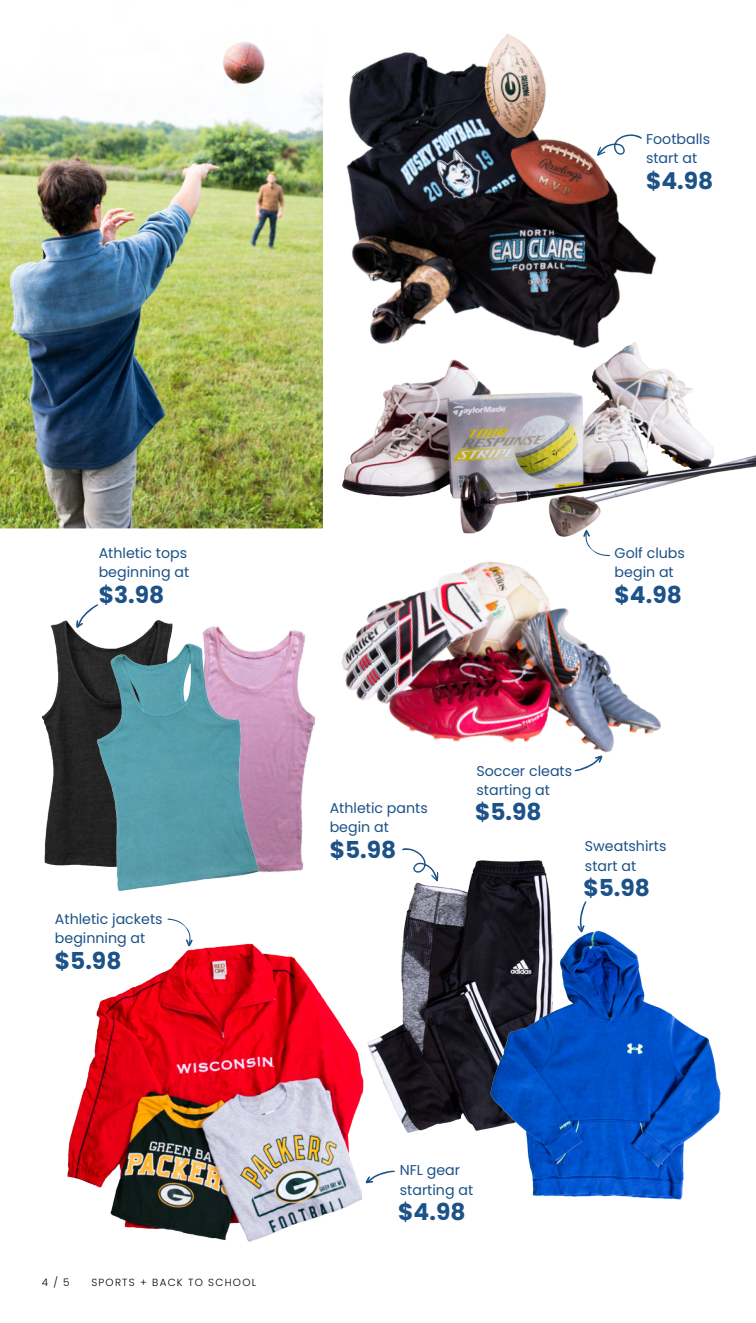
<style>
.page{position:relative;width:756px;height:1323px;background:#fff}
.page>*{position:absolute;margin:0;border:0;box-sizing:border-box;transform-origin:0 0}
.t1{font:700 23.28px "Poppins";color:#1c5288}
.t2{font:14.17px/19.4px "Poppins";color:#1c5288}
.t3{font:300 10.33px "Poppins";letter-spacing:.12em;color:#000}
</style>
<div class="page">
<img style="left:0;top:47px;width:322px;height:481px">
<img style="left:342px;top:387px;width:414px;height:147px">
<img style="left:341px;top:534px;width:320px;height:238px">
<img style="left:67px;top:944px;width:297px;height:297px">
<img style="left:367px;top:861px;width:185px;height:271px">
<img style="left:491px;top:930px;width:230px;height:269px">
<svg style="left:574px;top:755px;width:29px;height:16px"></svg>
<img style="left:42px;top:620px;width:118px;height:247px">
<img style="left:160px;top:620px;width:156px;height:253px">
<img style="left:98px;top:644px;width:160px;height:247px">
<svg style="left:577px;top:901px;width:9px;height:32px"></svg>
<svg style="left:402px;top:848px;width:36px;height:33px"></svg>
<svg style="left:365px;top:1171px;width:30px;height:13px"></svg>
<svg style="left:167px;top:918px;width:26px;height:29px"></svg>
<svg style="left:583px;top:530px;width:27px;height:26px"></svg>
<svg style="left:76px;top:604px;width:22px;height:24px"></svg>
<img style="left:231px;top:42px;width:457px;height:411px">
<img style="left:478px;top:34px;width:75px;height:108px">
<svg style="left:597px;top:134px;width:45px;height:22px"></svg>
<p class="t2" style="left:646px;top:129px;width:66px">Footballs start at</p>
<h1 class="t1" style="left:646px;top:167px;width:69px">$4.98</h1>
<p class="t2" style="left:99px;top:543px;width:92px">Athletic tops beginning at</p>
<h1 class="t1" style="left:99px;top:581px;width:67px">$3.98</h1>
<p class="t2" style="left:55px;top:909px;width:109px">Athletic jackets beginning at</p>
<h1 class="t1" style="left:55px;top:947px;width:68px">$5.98</h1>
<p class="t2" style="left:615px;top:543px;width:72px">Golf clubs begin at</p>
<h1 class="t1" style="left:615px;top:581px;width:69px">$4.98</h1>
<p class="t2" style="left:330px;top:798px;width:100px">Athletic pants begin at</p>
<h1 class="t1" style="left:330px;top:836px;width:68px">$5.98</h1>
<p class="t2" style="left:477px;top:761px;width:97px">Soccer cleats starting at</p>
<h1 class="t1" style="left:475px;top:799px;width:68px">$5.98</h1>
<p class="t2" style="left:585px;top:837px;width:83px">Sweatshirts start at</p>
<h1 class="t1" style="left:583px;top:875px;width:68px">$5.98</h1>
<p class="t3" style="left:42px;top:1276px;width:29px">4 / 5</p>
<p class="t3" style="left:91px;top:1276px;width:166px">SPORTS + BACK TO SCHOOL</p>
<p class="t2" style="left:400px;top:1161px;width:75px">NFL gear starting at</p>
<h1 class="t1" style="left:398px;top:1199px;width:69px">$4.98</h1>
</div>
